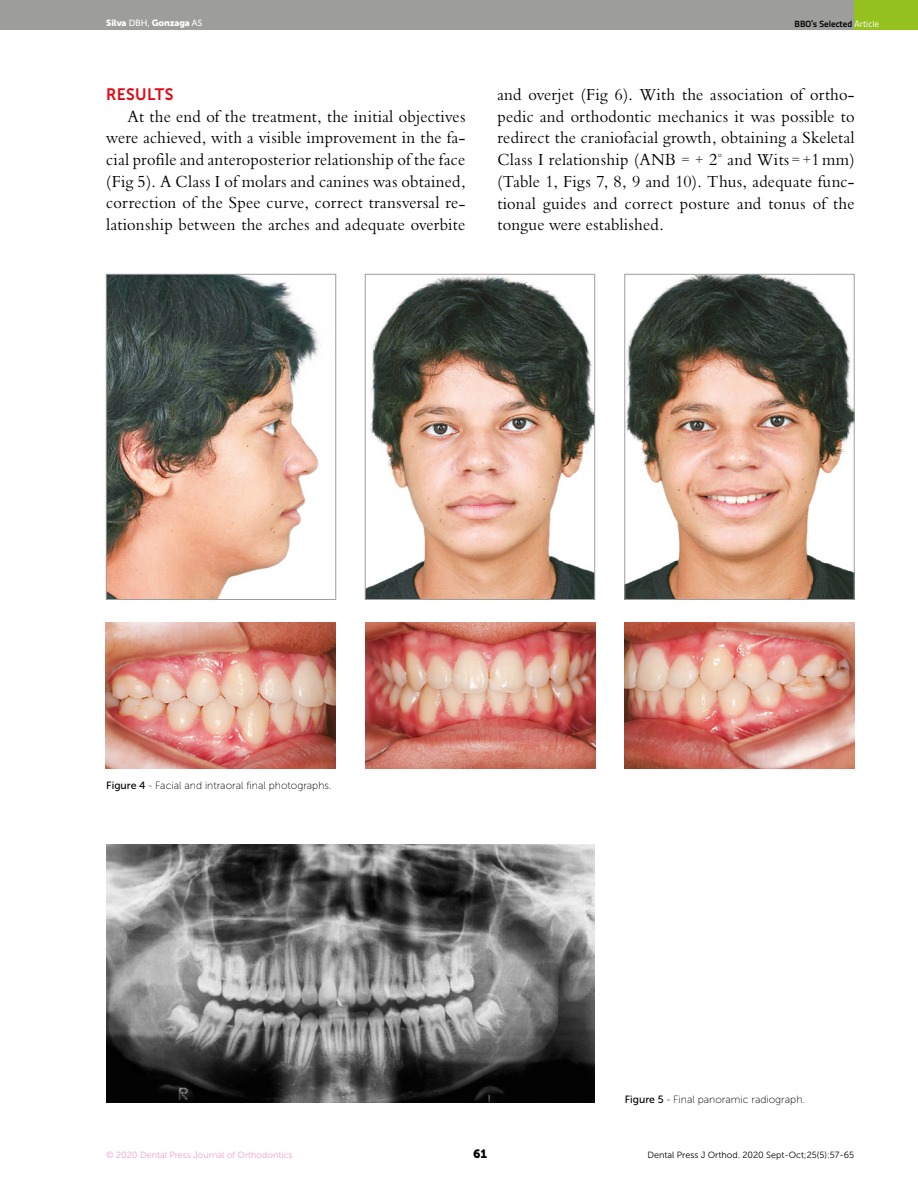
<style>
.page{position:relative;width:918px;height:1188px;background:#fff}
.page>*{position:absolute;margin:0;border:0;box-sizing:border-box;transform-origin:0 0}
.t1{font:16.5px/21.8px "Bergamo Std";letter-spacing:.015em;color:#000;text-align:justify;scale:.95 1}
.t2{font:16.5px "Museo Sans 700";letter-spacing:.02em;color:#e30613;scale:.95 1}
.t3{font:12px "Museo Sans 900";color:#000}
.t4{font:10.5px "Museo Sans 100";color:#000}
.t5{font:9px "Museo Sans 300";color:#000}
.t6{font:9px "Museo Sans 300";color:#f39fc5}
.t7{font:700 9px "Titillium Text 22 L";color:#000}
.t8{font:9px "Museo Sans 900";letter-spacing:-.015em;color:#fff}
.s1{font-family:"Museo Sans 500"}
.s2{font-weight:400;color:#fff}
</style>
<div class="page">
<div style="left:0;top:0;width:918px;height:30px;background:#9d9d9c"></div>
<div style="left:854px;top:0;width:64px;height:30px;background:#95c11f"></div>
<img style="left:108px;top:276px;width:212px;height:322px">
<div style="left:106px;top:274px;width:230px;height:326px;border:1px solid #9d9d9c"></div>
<img style="left:367px;top:276px;width:226px;height:322px">
<div style="left:365px;top:274px;width:230px;height:326px;border:1px solid #9d9d9c"></div>
<img style="left:626px;top:276px;width:227px;height:322px">
<div style="left:624px;top:274px;width:231px;height:326px;border:1px solid #9d9d9c"></div>
<img style="left:106px;top:623px;width:229px;height:145px">
<img style="left:365px;top:623px;width:230px;height:145px">
<img style="left:624px;top:623px;width:231px;height:145px">
<img style="left:106px;top:844px;width:489px;height:259px">
<p class="t8" style="left:106px;top:18px;width:98px">Silva <span class="s1">DBH,</span> Gonzaga <span class="s1">AS</span></p>
<p class="t7" style="left:795px;top:17px;width:86px">BBO’s Selected <span class="s2">Article</span></p>
<p class="t2" style="left:106px;top:85px;width:72px">RESULTS</p>
<p class="t1" style="left:106px;top:105px;width:380px;text-indent:21px">At the end of the treatment, the initial objectives were achieved, with a visible improvement in the fa&shy;cial profile and anteroposterior relationship of the face (Fig 5). A Class I of molars and canines was obtained, correction of the Spee curve, correct transversal re&shy;lationship between the arches and adequate overbite</p>
<p class="t1" style="left:497px;top:83px;width:377px">and overjet (Fig 6). With the association of ortho&shy;pedic and orthodontic mechanics it was possible to redirect the craniofacial growth, obtaining a Skeletal Class I relationship (ANB = + 2° and Wits = +1 mm) (Table 1, Figs 7, 8, 9 and 10). Thus, adequate func&shy;tional guides and correct posture and tonus of the tongue were established.</p>
<p class="t4" style="left:106px;top:780px;width:227px"><span class="s1">Figure 4</span> - Facial and intraoral final photographs.</p>
<p class="t4" style="left:625px;top:1094px;width:182px"><span class="s1">Figure 5</span> - Final panoramic radiograph.</p>
<p class="t6" style="left:106px;top:1150px;width:188px">© 2020 Dental Press Journal of Orthodontics</p>
<p class="t3" style="left:473px;top:1147px;width:16px">61</p>
<p class="t5" style="left:648px;top:1150px;width:208px">Dental Press J Orthod. 2020 Sept-Oct;25(5):57-65</p>
</div>
